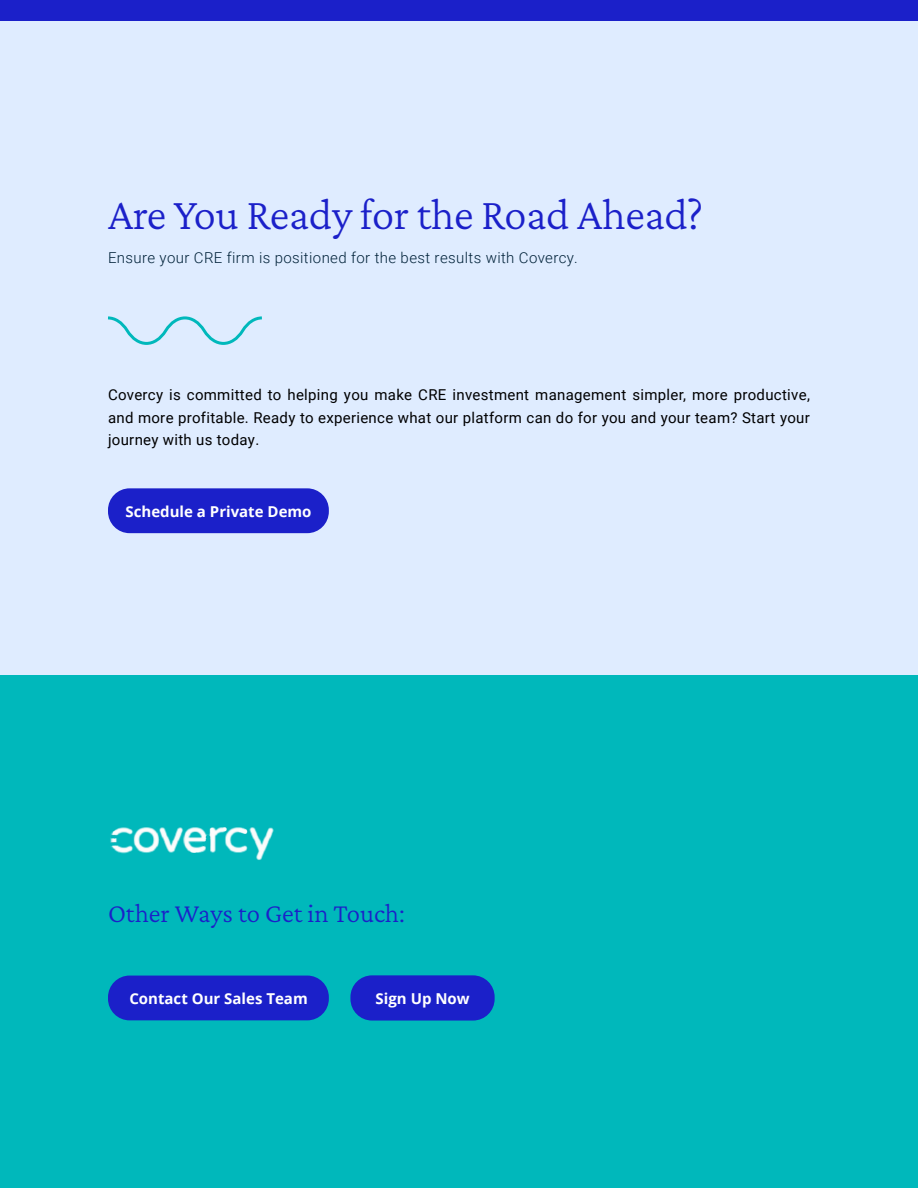
<style>
.page{position:relative;width:918px;height:1188px;background:#fff}
.page>*{position:absolute;margin:0;border:0;box-sizing:border-box;transform-origin:0 0}
.t1{font:45px "Crimson Pro";letter-spacing:-.01em;color:#1b20c9}
.t2{font:27px "Crimson Pro";color:#1b20c9}
.t3{font:15px/22.5px "Roboto";letter-spacing:.02em;color:#000;text-align:justify}
.t4{font:300 15px "Roboto";letter-spacing:.025em;color:#002138}
.t5{font:700 15px "Open Sans";color:#fff}
</style>
<div class="page">
<div style="left:0;top:0;width:918px;height:688px;background:#dfecff"></div>
<svg style="left:108px;top:316px;width:154px;height:29px"></svg>
<div style="left:0;top:675px;width:918px;height:513px;background:#00b8bb"></div>
<div style="left:0;top:0;width:918px;height:21px;background:#1b20c9"></div>
<img style="left:110px;top:827px;width:164px;height:33px">
<div style="left:108px;top:488px;width:221px;height:45px;background:#1b20c9;border-radius:22px"></div>
<div style="left:108px;top:976px;width:221px;height:44px;background:#1b20c9;border-radius:22px"></div>
<div style="left:350px;top:975px;width:145px;height:46px;background:#1b20c9;border-radius:22px"></div>
<h1 class="t1" style="left:108px;top:186px;width:597px">Are You Ready for the Road Ahead?</h1>
<p class="t4" style="left:108px;top:247px;width:471px">Ensure your CRE firm is positioned for the best results with Covercy.</p>
<p class="t3" style="left:108px;top:383px;width:704px">Covercy is committed to helping you make CRE investment management simpler, more productive, and more profitable. Ready to experience what our platform can do for you and your team? Start your journey with us today.</p>
<p class="t5" style="left:126px;top:501px;width:187px">Schedule a Private Demo</p>
<h2 class="t2" style="left:108px;top:896px;width:298px">Other Ways to Get in Touch:</h2>
<p class="t5" style="left:129px;top:988px;width:180px">Contact Our Sales Team</p>
<p class="t5" style="left:376px;top:988px;width:96px">Sign Up Now</p>
</div>
